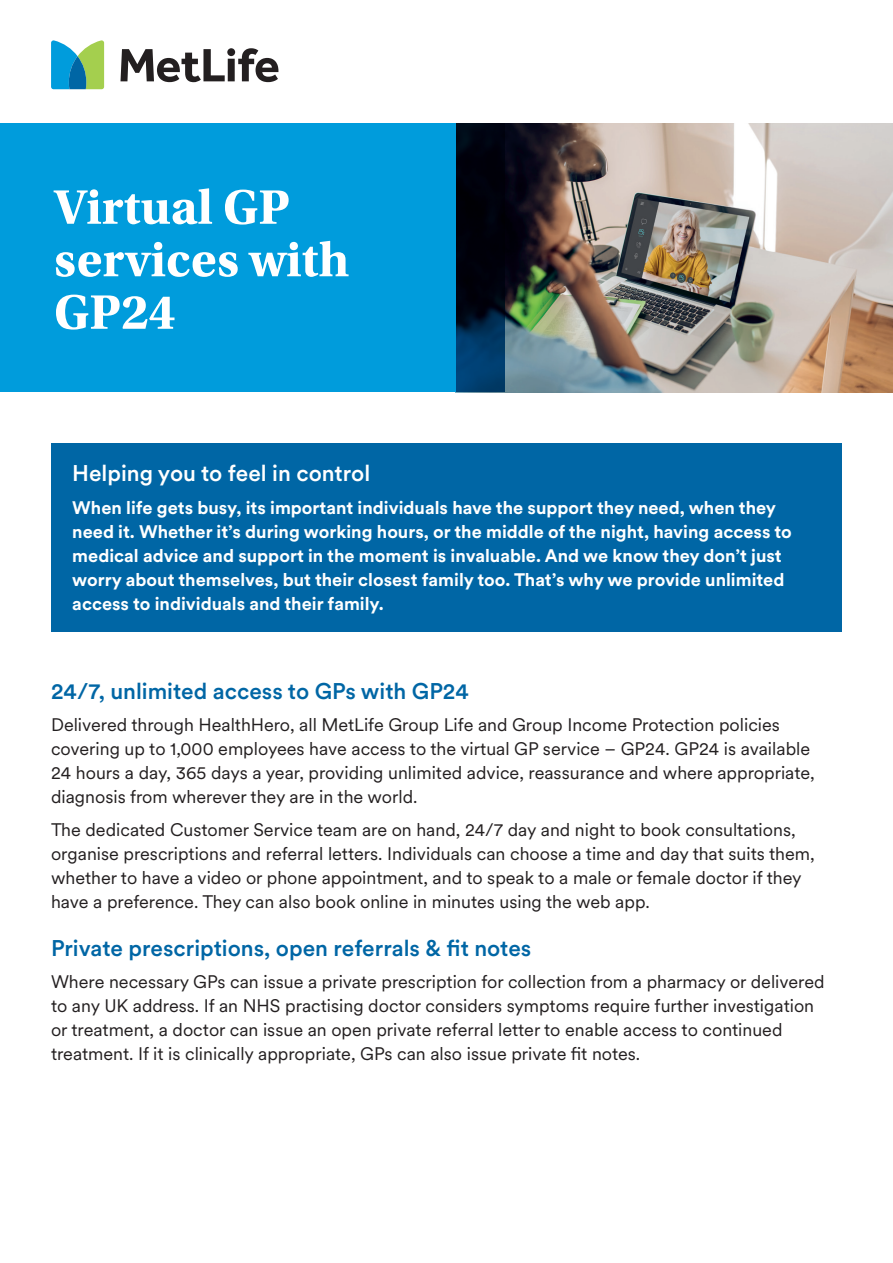
<style>
.page{position:relative;width:893px;height:1263px;background:#fff}
.page>*{position:absolute;margin:0;border:0;box-sizing:border-box;transform-origin:0 0}
.t1{font:700 51px/52.5px "Utopia Std";color:#fff}
.Text_Heading{font:500 22.5px "Met Life Circular";color:#0066a5}
.t2{font:500 22.5px "Met Life Circular";color:#fff}
.Body_Text{font:18px/24px "Met Life Circular";color:#231f20}
.t3{font:700 18px/24px "Met Life Circular";color:#fff}
</style>
<div class="page">
<img style="left:505px;top:123px;width:388px;height:269px">
<svg style="left:455px;top:123px;width:50px;height:269px;background:#001429"></svg>
<div style="left:0;top:123px;width:455px;height:269px;background:#009cdc"></div>
<svg style="left:120px;top:48px;width:158px;height:34px"></svg>
<svg style="left:51px;top:40px;width:53px;height:49px;background:#5ab1a4"></svg>
<div style="left:51px;top:443px;width:791px;height:188px;background:#0066a5"></div>
<p class="t1" style="left:54px;top:181px;width:297px">Virtual GP services with<br>GP24</p>
<p class="t2" style="left:72px;top:458px;width:299px">Helping you to feel in control</p>
<p class="t3" style="left:72px;top:495px;width:721px">When life gets busy, its important individuals have the support they need, when they need it. Whether it’s during working hours, or the middle of the night, having access to medical advice and support in the moment is invaluable. And we know they don’t just worry about themselves, but their closest family too. That’s why we provide unlimited access to individuals and their family.</p>
<p class="Text_Heading" style="left:51px;top:676px;width:420px">24/7, unlimited access to GPs with GP24</p>
<p class="Body_Text" style="left:51px;top:712px;width:765px">Delivered through HealthHero, all MetLife Group Life and Group Income Protection policies covering up to 1,000 employees have access to the virtual GP service – GP24. GP24 is available 24 hours a day, 365 days a year, providing unlimited advice, reassurance and where appropriate, diagnosis from wherever they are in the world.</p>
<p class="Body_Text" style="left:51px;top:817px;width:765px">The dedicated Customer Service team are on hand, 24/7 day and night to book consultations, organise prescriptions and referral letters. Individuals can choose a time and day that suits them, whether to have a video or phone appointment, and to speak to a male or female doctor if they have a preference. They can also book online in minutes using the web app.</p>
<p class="Text_Heading" style="left:51px;top:933px;width:482px">Private prescriptions, open referrals &amp; fit notes</p>
<p class="Body_Text" style="left:51px;top:969px;width:775px">Where necessary GPs can issue a private prescription for collection from a pharmacy or delivered to any UK address. If an NHS practising doctor considers symptoms require further investigation or treatment, a doctor can issue an open private referral letter to enable access to continued treatment. If it is clinically appropriate, GPs can also issue private fit notes.</p>
</div>
